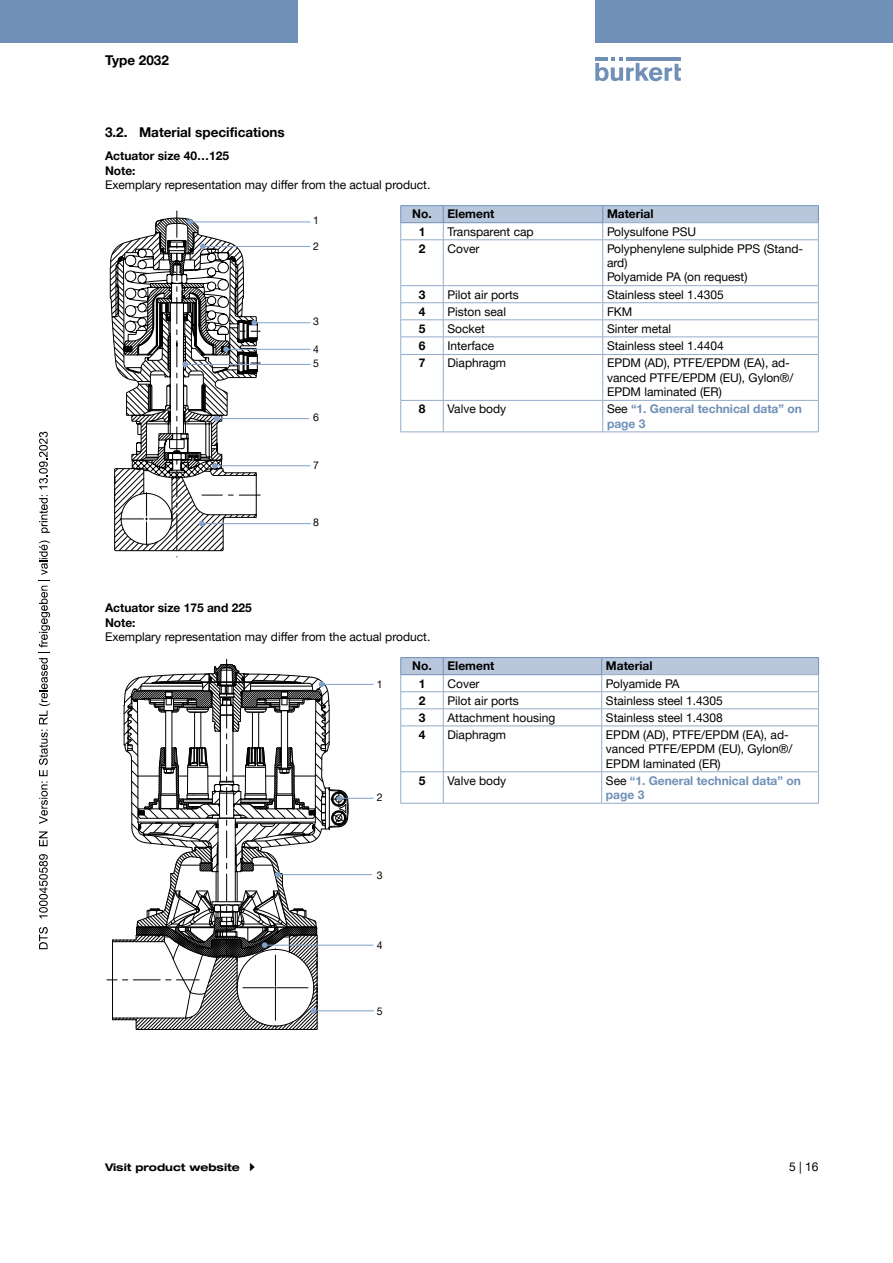
<style>
.page{position:relative;width:893px;height:1263px;background:#fff}
.page>*{position:absolute;margin:0;border:0;box-sizing:border-box;transform-origin:0 0}
.t1{font:700 13.5px "Helvetica Neue LTW1 G";color:#000}
.t2{font:12px/14.4px "Helvetica Neue LTW1 G";color:#000}
.t3{font:700 12px/14.4px "Helvetica Neue LTW1 G";color:#000}
.t4{font:700 12px/14.4px "Helvetica Neue LTW1 G";color:#7090b7}
.t5{font:700 expanded 10.5px "Helvetica Neue LTW1 G";color:#000}
.t6{font:10.5px/13.5px "Helvetica Neue LTW1 G";color:#000}
.s1{font-weight:400;color:#000}
</style>
<div class="page">
<svg style="left:595px;top:57px;width:86px;height:24px"></svg>
<hr style="left:626px;top:57px;width:55px;height:4px;background:#7090b7">
<div style="left:0;top:0;width:298px;height:42px;background:#7090b7"></div>
<div style="left:595px;top:0;width:298px;height:42px;background:#7090b7"></div>
<svg style="left:109px;top:247px;width:7px;height:305px"></svg>
<hr style="left:190px;top:222px;width:120px;height:1px;background:#82a1cc">
<hr style="left:215px;top:465px;width:95px;height:1px;background:#82a1cc">
<hr style="left:216px;top:418px;width:93px;height:1px;background:#82a1cc">
<hr style="left:185px;top:364px;width:125px;height:1px;background:#82a1cc">
<hr style="left:226px;top:349px;width:84px;height:1px;background:#82a1cc">
<hr style="left:254px;top:322px;width:56px;height:1px;background:#82a1cc">
<hr style="left:203px;top:246px;width:107px;height:1px;background:#82a1cc">
<hr style="left:202px;top:523px;width:109px;height:1px;background:#82a1cc">
<svg style="left:116px;top:211px;width:144px;height:346px"></svg>
<hr style="left:443px;top:240px;width:160px;height:1px;background:#94acc9">
<hr style="left:603px;top:240px;width:216px;height:1px;background:#94acc9">
<hr style="left:443px;top:285px;width:160px;height:1px;background:#94acc9">
<hr style="left:603px;top:285px;width:216px;height:1px;background:#94acc9">
<hr style="left:443px;top:302px;width:160px;height:1px;background:#94acc9">
<hr style="left:603px;top:302px;width:216px;height:1px;background:#94acc9">
<hr style="left:443px;top:320px;width:160px;height:1px;background:#94acc9">
<hr style="left:603px;top:320px;width:216px;height:1px;background:#94acc9">
<hr style="left:443px;top:337px;width:160px;height:1px;background:#94acc9">
<hr style="left:603px;top:337px;width:216px;height:1px;background:#94acc9">
<hr style="left:443px;top:354px;width:160px;height:1px;background:#94acc9">
<hr style="left:603px;top:354px;width:216px;height:1px;background:#94acc9">
<hr style="left:443px;top:400px;width:160px;height:1px;background:#94acc9">
<hr style="left:603px;top:400px;width:216px;height:1px;background:#94acc9">
<hr style="left:443px;top:432px;width:160px;height:1px;background:#94acc9">
<hr style="left:602px;top:240px;width:1px;height:45px;background:#94acc9">
<hr style="left:818px;top:240px;width:1px;height:45px;background:#94acc9">
<svg style="left:602px;top:286px;width:1px;height:68px"></svg>
<svg style="left:818px;top:286px;width:1px;height:68px"></svg>
<hr style="left:602px;top:355px;width:1px;height:45px;background:#94acc9">
<hr style="left:818px;top:355px;width:1px;height:45px;background:#94acc9">
<hr style="left:602px;top:401px;width:1px;height:31px;background:#94acc9">
<hr style="left:818px;top:401px;width:1px;height:31px;background:#94acc9">
<hr style="left:603px;top:432px;width:216px;height:1px;background:#94acc9">
<hr style="left:401px;top:205px;width:42px;height:1px;background:#7090b7">
<hr style="left:443px;top:205px;width:160px;height:1px;background:#7090b7">
<hr style="left:603px;top:205px;width:216px;height:1px;background:#7090b7">
<hr style="left:401px;top:240px;width:42px;height:1px;background:#94acc9">
<hr style="left:443px;top:240px;width:1px;height:45px;background:#94acc9">
<hr style="left:401px;top:285px;width:42px;height:1px;background:#94acc9">
<hr style="left:401px;top:302px;width:42px;height:1px;background:#94acc9">
<hr style="left:401px;top:320px;width:42px;height:1px;background:#94acc9">
<hr style="left:401px;top:337px;width:42px;height:1px;background:#94acc9">
<svg style="left:443px;top:286px;width:1px;height:68px"></svg>
<hr style="left:401px;top:354px;width:42px;height:1px;background:#94acc9">
<hr style="left:443px;top:355px;width:1px;height:45px;background:#94acc9">
<hr style="left:401px;top:400px;width:42px;height:1px;background:#94acc9">
<hr style="left:443px;top:401px;width:1px;height:31px;background:#94acc9">
<hr style="left:401px;top:432px;width:42px;height:1px;background:#94acc9">
<svg style="left:400px;top:206px;width:419px;height:34px"></svg>
<hr style="left:400px;top:240px;width:1px;height:45px;background:#94acc9">
<svg style="left:400px;top:286px;width:1px;height:68px"></svg>
<hr style="left:400px;top:355px;width:1px;height:45px;background:#94acc9">
<hr style="left:400px;top:401px;width:1px;height:31px;background:#94acc9">
<hr style="left:265px;top:945px;width:109px;height:1px;background:#80a0c6">
<hr style="left:278px;top:874px;width:94px;height:1px;background:#80a0c6">
<hr style="left:340px;top:798px;width:34px;height:1px;background:#80a0c6">
<hr style="left:321px;top:684px;width:53px;height:1px;background:#80a0c6">
<hr style="left:313px;top:1010px;width:61px;height:1px;background:#80a0c6">
<svg style="left:107px;top:659px;width:242px;height:371px"></svg>
<hr style="left:443px;top:726px;width:159px;height:1px;background:#94acc9">
<hr style="left:602px;top:726px;width:217px;height:1px;background:#94acc9">
<hr style="left:443px;top:771px;width:159px;height:1px;background:#94acc9">
<hr style="left:602px;top:771px;width:217px;height:1px;background:#94acc9">
<hr style="left:443px;top:803px;width:159px;height:1px;background:#94acc9">
<hr style="left:602px;top:803px;width:217px;height:1px;background:#94acc9">
<hr style="left:601px;top:726px;width:1px;height:45px;background:#94acc9">
<hr style="left:818px;top:726px;width:1px;height:45px;background:#94acc9">
<hr style="left:601px;top:772px;width:1px;height:31px;background:#94acc9">
<hr style="left:818px;top:772px;width:1px;height:31px;background:#94acc9">
<hr style="left:401px;top:657px;width:42px;height:1px;background:#7090b7">
<hr style="left:443px;top:657px;width:159px;height:1px;background:#7090b7">
<hr style="left:602px;top:657px;width:217px;height:1px;background:#7090b7">
<hr style="left:401px;top:726px;width:42px;height:1px;background:#94acc9">
<hr style="left:443px;top:726px;width:1px;height:45px;background:#94acc9">
<hr style="left:401px;top:771px;width:42px;height:1px;background:#94acc9">
<hr style="left:443px;top:772px;width:1px;height:31px;background:#94acc9">
<hr style="left:401px;top:803px;width:42px;height:1px;background:#94acc9">
<svg style="left:400px;top:658px;width:419px;height:68px"></svg>
<hr style="left:400px;top:726px;width:1px;height:45px;background:#94acc9">
<hr style="left:400px;top:772px;width:1px;height:31px;background:#94acc9">
<svg style="left:39px;top:927px;width:9px;height:22px"></svg>
<svg style="left:39px;top:854px;width:9px;height:64px"></svg>
<svg style="left:39px;top:831px;width:9px;height:15px"></svg>
<svg style="left:39px;top:540px;width:11px;height:284px"></svg>
<svg style="left:39px;top:495px;width:11px;height:38px"></svg>
<svg style="left:39px;top:432px;width:9px;height:57px"></svg>
<p class="t1" style="left:105px;top:52px;width:65px">Type 2032</p>
<p class="t1" style="left:105px;top:124px;width:181px">3.2. Material specifications</p>
<p class="t3" style="left:105px;top:149px;width:126px">Actuator size 40…125<br>Note:</p>
<p class="t2" style="left:105px;top:177px;width:327px">Exemplary representation may differ from the actual product.</p>
<p class="t6" style="left:313px;top:214px;width:7px">1</p>
<p class="t6" style="left:313px;top:239px;width:7px">2</p>
<p class="t3" style="left:412px;top:207px;width:84px">No. Element</p>
<p class="t3" style="left:607px;top:207px;width:48px">Material</p>
<p class="t3" style="left:419px;top:224px;width:8px">1</p>
<p class="t2" style="left:447px;top:224px;width:88px">Transparent cap</p>
<p class="t2" style="left:607px;top:224px;width:91px">Polysulfone PSU</p>
<p class="t3" style="left:419px;top:241px;width:8px">2</p>
<p class="t2" style="left:447px;top:241px;width:33px">Cover</p>
<p class="t2" style="left:607px;top:241px;width:198px">Polyphenylene sulphide PPS (Stand&shy;ard)<br>Polyamide PA (on request)</p>
<p class="t3" style="left:419px;top:287px;width:8px">3</p>
<p class="t2" style="left:447px;top:287px;width:73px">Pilot air ports</p>
<p class="t2" style="left:607px;top:287px;width:118px">Stainless steel 1.4305</p>
<p class="t3" style="left:419px;top:304px;width:8px">4</p>
<p class="t2" style="left:447px;top:304px;width:60px">Piston seal</p>
<p class="t2" style="left:607px;top:304px;width:27px">FKM</p>
<p class="t3" style="left:419px;top:321px;width:8px">5</p>
<p class="t2" style="left:447px;top:321px;width:39px">Socket</p>
<p class="t2" style="left:607px;top:321px;width:66px">Sinter metal</p>
<p class="t3" style="left:419px;top:338px;width:8px">6</p>
<p class="t2" style="left:447px;top:338px;width:48px">Interface</p>
<p class="t2" style="left:607px;top:338px;width:118px">Stainless steel 1.4404</p>
<p class="t3" style="left:419px;top:356px;width:8px">7</p>
<p class="t2" style="left:447px;top:356px;width:60px">Diaphragm</p>
<p class="t2" style="left:607px;top:356px;width:188px">EPDM (AD), PTFE/EPDM (EA), ad&shy;vanced PTFE/EPDM (EU), Gylon®/<br>EPDM laminated (ER)</p>
<p class="t3" style="left:419px;top:402px;width:8px">8</p>
<p class="t2" style="left:447px;top:402px;width:60px">Valve body</p>
<p class="t4" style="left:607px;top:402px;width:196px"><span class="s1">See</span> “1. General technical data” on page 3</p>
<p class="t6" style="left:313px;top:314px;width:7px">3</p>
<p class="t6" style="left:313px;top:343px;width:7px">4<br>5</p>
<p class="t6" style="left:313px;top:410px;width:7px">6</p>
<p class="t6" style="left:313px;top:458px;width:7px">7</p>
<p class="t6" style="left:313px;top:515px;width:7px">8</p>
<p class="t3" style="left:105px;top:600px;width:148px">Actuator size 175 and 225<br>Note:</p>
<p class="t2" style="left:105px;top:629px;width:327px">Exemplary representation may differ from the actual product.</p>
<p class="t6" style="left:377px;top:678px;width:7px">1</p>
<p class="t3" style="left:412px;top:659px;width:84px">No. Element</p>
<p class="t3" style="left:606px;top:659px;width:48px">Material</p>
<p class="t3" style="left:419px;top:676px;width:8px">1</p>
<p class="t2" style="left:447px;top:676px;width:33px">Cover</p>
<p class="t2" style="left:606px;top:676px;width:75px">Polyamide PA</p>
<p class="t3" style="left:419px;top:693px;width:8px">2</p>
<p class="t2" style="left:447px;top:693px;width:73px">Pilot air ports</p>
<p class="t2" style="left:606px;top:693px;width:118px">Stainless steel 1.4305</p>
<p class="t3" style="left:419px;top:710px;width:8px">3</p>
<p class="t2" style="left:447px;top:710px;width:109px">Attachment housing</p>
<p class="t2" style="left:606px;top:710px;width:118px">Stainless steel 1.4308</p>
<p class="t3" style="left:419px;top:727px;width:8px">4</p>
<p class="t2" style="left:447px;top:727px;width:60px">Diaphragm</p>
<p class="t2" style="left:606px;top:727px;width:188px">EPDM (AD), PTFE/EPDM (EA), ad&shy;vanced PTFE/EPDM (EU), Gylon®/<br>EPDM laminated (ER)</p>
<p class="t3" style="left:419px;top:773px;width:8px">5</p>
<p class="t2" style="left:447px;top:773px;width:60px">Valve body</p>
<p class="t4" style="left:606px;top:773px;width:196px"><span class="s1">See</span> “1. General technical data” on page 3</p>
<p class="t6" style="left:377px;top:790px;width:7px">2</p>
<p class="t6" style="left:377px;top:868px;width:7px">3</p>
<p class="t6" style="left:377px;top:938px;width:7px">4</p>
<p class="t6" style="left:377px;top:1005px;width:7px">5</p>
<p class="t5" style="left:105px;top:1161px;width:136px">Visit product website</p>
<p class="t2" style="left:789px;top:1159px;width:31px">5 | 16</p>
</div>
